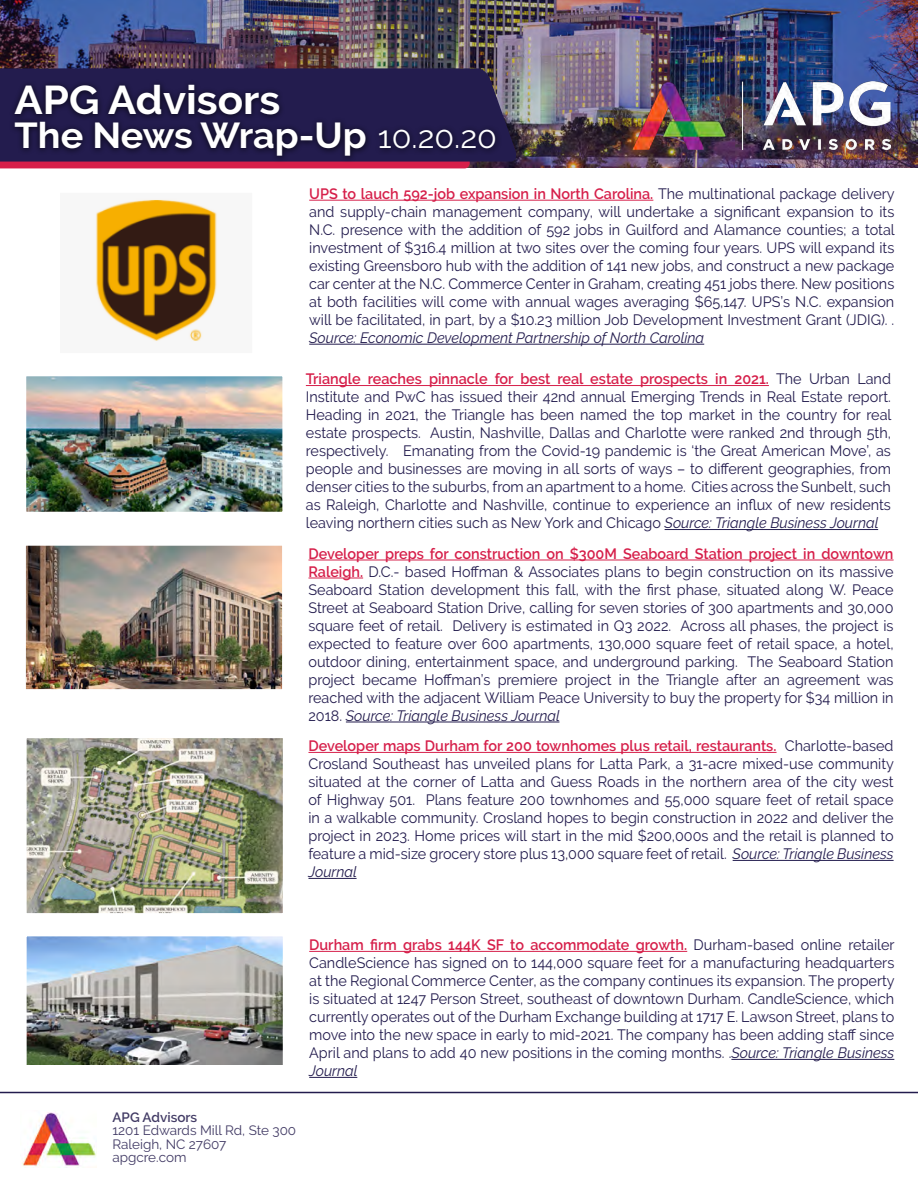
<style>
.page{position:relative;width:918px;height:1188px;background:#fff}
.page>*{position:absolute;margin:0;border:0;box-sizing:border-box;transform-origin:0 0}
.t1{font:700 40.05px "Raleway";color:#fff;scale:1.05 1}
.t2{font:700 35.85px "Raleway";letter-spacing:-.005em;color:#fff;scale:1.05 1}
.t3{font:15px/18px "Raleway";color:#231c4e;text-align:justify;scale:.96 1}
.t4{font:italic 15px "Raleway";color:#231c4e;scale:.96 1}
.t5{font:13.5px/13.5px "Raleway";color:#423b65}
.t6{font:600 13.5px "Raleway";color:#423b65}
.s1{font-weight:400;font-size:30.75px}
.s2{font-weight:600;color:#d61f4a}
.s3{font-style:italic}
</style>
<div class="page">
<svg style="left:0;top:1092px;width:918px;height:76px"></svg>
<img style="left:27px;top:547px;width:254px;height:141px">
<div style="left:20px;top:540px;width:268px;height:155px;border:6px solid #fff"></div>
<hr style="left:308px;top:560px;width:586px;height:1px;background:#d61f4a">
<hr style="left:308px;top:578px;width:55px;height:1px;background:#d61f4a">
<hr style="left:346px;top:722px;width:213px;height:1px;background:#231c4e">
<hr style="left:308px;top:752px;width:469px;height:1px;background:#d61f4a">
<hr style="left:733px;top:860px;width:161px;height:1px;background:#231c4e">
<hr style="left:308px;top:878px;width:49px;height:1px;background:#231c4e">
<img style="left:28px;top:739px;width:254px;height:173px">
<div style="left:21px;top:732px;width:268px;height:187px;border:6px solid #fff"></div>
<img style="left:0;top:0;width:918px;height:168px">
<div style="left:0;top:162px;width:471px;height:6px;background:#d61f4a"></div>
<svg style="left:0;top:68px;width:518px;height:94px;background:#302953"></svg>
<div style="left:9px;top:79px;width:493px;height:84px;background:#000;opacity:.75"></div>
<img style="left:633px;top:81px;width:258px;height:69px">
<img style="left:21px;top:1111px;width:75px;height:56px">
<hr style="left:309px;top:951px;width:378px;height:1px;background:#d61f4a">
<hr style="left:731px;top:1059px;width:163px;height:1px;background:#231c4e">
<hr style="left:309px;top:1077px;width:48px;height:1px;background:#231c4e">
<img style="left:28px;top:937px;width:254px;height:127px">
<div style="left:21px;top:930px;width:268px;height:146px;border:6px solid #fff"></div>
<hr style="left:309px;top:200px;width:344px;height:1px;background:#d61f4a">
<hr style="left:309px;top:344px;width:395px;height:1px;background:#231c4e">
<img style="left:95px;top:199px;width:122px;height:142px">
<hr style="left:306px;top:385px;width:463px;height:1px;background:#d61f4a">
<hr style="left:665px;top:529px;width:213px;height:1px;background:#231c4e">
<img style="left:27px;top:377px;width:254px;height:134px">
<div style="left:20px;top:370px;width:268px;height:148px;border:6px solid #fff"></div>
<h1 class="t1" style="left:15px;top:77px;width:255px">APG Advisors</h1>
<h2 class="t2" style="left:15px;top:115px;width:461px">The News Wrap-Up <span class="s1">10.20.20</span></h2>
<p class="t3" style="left:309px;top:185px;width:611px"><span class="s2">UPS to lauch 592-job expansion in North Carolina.</span> The multinational package delivery and supply-chain management company, will undertake a significant expansion to its N.C. presence with the addition of 592 jobs in Guilford and Alamance counties; a total investment of $316.4 million at two sites over the coming four years. UPS will expand its existing Greensboro hub with the addition of 141 new jobs, and construct a new package car center at the N.C. Commerce Center in Graham, creating 451 jobs there. New positions at both facilities will come with annual wages averaging $65,147. UPS’s N.C. expansion will be facilitated, in part, by a $10.23 million Job Development Investment Grant (JDIG). .</p>
<p class="t4" style="left:309px;top:329px;width:413px">Source: Economic Development Partnership of North Carolina</p>
<p class="t3" style="left:306px;top:370px;width:611px"><span class="s2">Triangle reaches pinnacle for best real estate prospects in 2021.</span> The Urban Land Institute and PwC has issued their 42nd annual Emerging Trends in Real Estate report.<br>Heading in 2021, the Triangle has been named the top market in the country for real estate prospects. Austin, Nashville, Dallas and Charlotte were ranked 2nd through 5th, respectively. Emanating from the Covid-19 pandemic is ‘the Great American Move’, as people and businesses are moving in all sorts of ways – to different geographies, from denser cities to the suburbs, from an apartment to a home. Cities across the Sunbelt, such as Raleigh, Charlotte and Nashville, continue to experience an influx of new residents leaving northern cities such as New York and Chicago <span class="s3">Source: Triangle Business Journal</span></p>
<p class="t3" style="left:308px;top:545px;width:611px"><span class="s2">Developer preps for construction on $300M Seaboard Station project in downtown Raleigh.</span> D.C.- based Hoffman &amp; Associates plans to begin construction on its massive Seaboard Station development this fall, with the first phase, situated along W. Peace Street at Seaboard Station Drive, calling for seven stories of 300 apartments and 30,000 square feet of retail. Delivery is estimated in Q3 2022. Across all phases, the project is expected to feature over 600 apartments, 130,000 square feet of retail space, a hotel, outdoor dining, entertainment space, and underground parking. The Seaboard Station project became Hoffman’s premiere project in the Triangle after an agreement was reached with the adjacent William Peace University to buy the property for $34 million in 2018. <span class="s3">Source: Triangle Business Journal</span></p>
<p class="t3" style="left:308px;top:737px;width:611px"><span class="s2">Developer maps Durham for 200 townhomes plus retail, restaurants.</span> Charlotte-based Crosland Southeast has unveiled plans for Latta Park, a 31-acre mixed-use community situated at the corner of Latta and Guess Roads in the northern area of the city west of Highway 501. Plans feature 200 townhomes and 55,000 square feet of retail space in a walkable community. Crosland hopes to begin construction in 2022 and deliver the project in 2023. Home prices will start in the mid $200,000s and the retail is planned to feature a mid-size grocery store plus 13,000 square feet of retail. <span class="s3">Source: Triangle Business Journal</span></p>
<p class="t3" style="left:309px;top:936px;width:611px"><span class="s2">Durham firm grabs 144K SF to accommodate growth.</span> Durham-based online retailer CandleScience has signed on to 144,000 square feet for a manufacturing headquarters at the Regional Commerce Center, as the company continues its expansion. The property is situated at 1247 Person Street, southeast of downtown Durham. CandleScience, which currently operates out of the Durham Exchange building at 1717 E. Lawson Street, plans to move into the new space in early to mid-2021. The company has been adding staff since April and plans to add 40 new positions in the coming months. .<span class="s3">Source: Triangle Business Journal</span></p>
<p class="t6" style="left:112px;top:1109px;width:86px">APG Advisors</p>
<p class="t5" style="left:112px;top:1124px;width:185px">1201 Edwards Mill Rd, Ste 300<br>Raleigh, NC 27607 apgcre.com</p>
</div>
